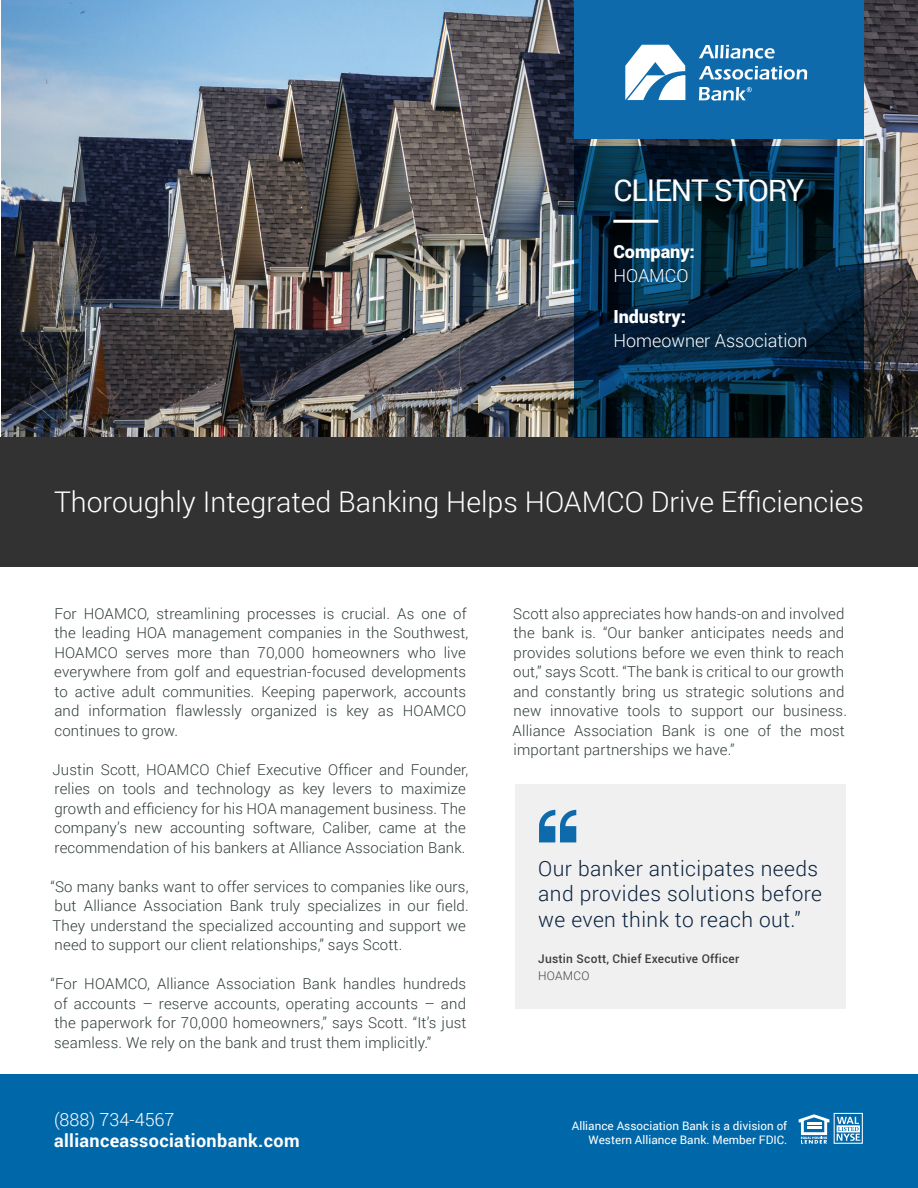
<style>
.page{position:relative;width:918px;height:1188px;background:#fff}
.page>*{position:absolute;margin:0;border:0;box-sizing:border-box;transform-origin:0 0}
.t1{font:30px "Roboto";letter-spacing:-.03em;color:#fff}
.t2{font:300 28.5px "Roboto";color:#fff}
.t3{font:300 21px/25.5px "Roboto";letter-spacing:.02em;color:#0a223c}
.t4{font:300 18px "Roboto";color:#fff}
.t5{font:700 18px "Roboto";letter-spacing:.02em;color:#fff}
.t6{font:900 18px "Roboto";color:#fff}
.t7{font:300 15px/19.5px "Roboto";letter-spacing:.01em;color:#303d3a}
.t8{font:500 12px "Roboto";letter-spacing:.02em;color:#3e3e3f}
.t9{font:300 12px "Roboto";letter-spacing:.02em;color:#3e3e3f}
.t10{font:11.7px/14.1px "Roboto";color:#fff;text-align:right}
</style>
<div class="page">
<img style="left:1px;top:0;width:917px;height:437px">
<div style="left:0;top:437px;width:918px;height:130px;background:#333233"></div>
<div style="left:574px;top:0;width:289px;height:138px;background:#0f6aab"></div>
<svg style="left:575px;top:146px;width:289px;height:291px;background:#052c45"></svg>
<svg style="left:699px;top:45px;width:76px;height:14px"></svg>
<svg style="left:699px;top:66px;width:108px;height:14px"></svg>
<svg style="left:625px;top:45px;width:60px;height:55px"></svg>
<svg style="left:699px;top:87px;width:53px;height:14px"></svg>
<hr style="left:613px;top:220px;width:45px;height:3px;background:#fff">
<div style="left:515px;top:784px;width:331px;height:225px;background:#efeff0"></div>
<svg style="left:539px;top:810px;width:37px;height:32px"></svg>
<div style="left:0;top:1074px;width:918px;height:114px;background:#0068a9"></div>
<svg style="left:837px;top:1117px;width:24px;height:24px"></svg>
<div style="left:834px;top:1113px;width:29px;height:31px;border:1px solid #fff"></div>
<svg style="left:799px;top:1114px;width:30px;height:30px"></svg>
<h1 class="t1" style="left:613px;top:170px;width:193px">CLIENT STORY</h1>
<p class="t6" style="left:613px;top:238px;width:83px">Company:</p>
<p class="t4" style="left:613px;top:263px;width:77px">HOAMCO</p>
<p class="t6" style="left:613px;top:303px;width:74px">Industry:</p>
<p class="t4" style="left:613px;top:328px;width:196px">Homeowner Association</p>
<h2 class="t2" style="left:54px;top:483px;width:811px">Thoroughly Integrated Banking Helps HOAMCO Drive Efficiencies</h2>
<p class="t7" style="left:54px;top:603px;width:416px">For HOAMCO, streamlining processes is crucial. As one of the leading HOA management companies in the Southwest, HOAMCO serves more than 70,000 homeowners who live everywhere from golf and equestrian-focused developments to active adult communities. Keeping paperwork, accounts and information flawlessly organized is key as HOAMCO continues to grow.</p>
<p class="t7" style="left:53px;top:759px;width:417px">Justin Scott, HOAMCO Chief Executive Officer and Founder, relies on tools and technology as key levers to maximize growth and efficiency for his HOA management business. The company’s new accounting software, Caliber, came at the recommendation of his bankers at Alliance Association Bank.</p>
<p class="t7" style="left:50px;top:876px;width:420px">“So many banks want to offer services to companies like ours, but Alliance Association Bank truly specializes in our field.<br>They understand the specialized accounting and support we need to support our client relationships,” says Scott.</p>
<p class="t7" style="left:50px;top:974px;width:418px;text-align:justify">“For HOAMCO, Alliance Association Bank handles hundreds of accounts – reserve accounts, operating accounts – and the paperwork for 70,000 homeowners,” says Scott. “It’s just seamless. We rely on the bank and trust them implicitly.”</p>
<p class="t4" style="left:54px;top:1107px;width:122px">(888) 734-4567</p>
<p class="t5" style="left:54px;top:1128px;width:247px">allianceassociationbank.com</p>
<p class="t7" style="left:513px;top:603px;width:336px">Scott also appreciates how hands-on and involved the bank is. “Our banker anticipates needs and provides solutions before we even think to reach out,” says Scott. “The bank is critical to our growth and constantly bring us strategic solutions and new innovative tools to support our business.<br>Alliance Association Bank is one of the most important partnerships we have.”</p>
<h3 class="t3" style="left:538px;top:855px;width:285px">Our banker anticipates needs and provides solutions before we even think to reach out.”</h3>
<p class="t8" style="left:538px;top:951px;width:203px">Justin Scott, Chief Executive Officer</p>
<p class="t9" style="left:538px;top:967px;width:53px">HOAMCO</p>
<p class="t10" style="left:572px;top:1118px;width:217px">Alliance Association Bank is a division of<br>Western Alliance Bank. Member FDIC.</p>
<p class="t10" style="left:573px;top:1118px;width:217px">A liance Association Bank is a division of<br>Western A liance Bank. Member FDIC.</p>
</div>
